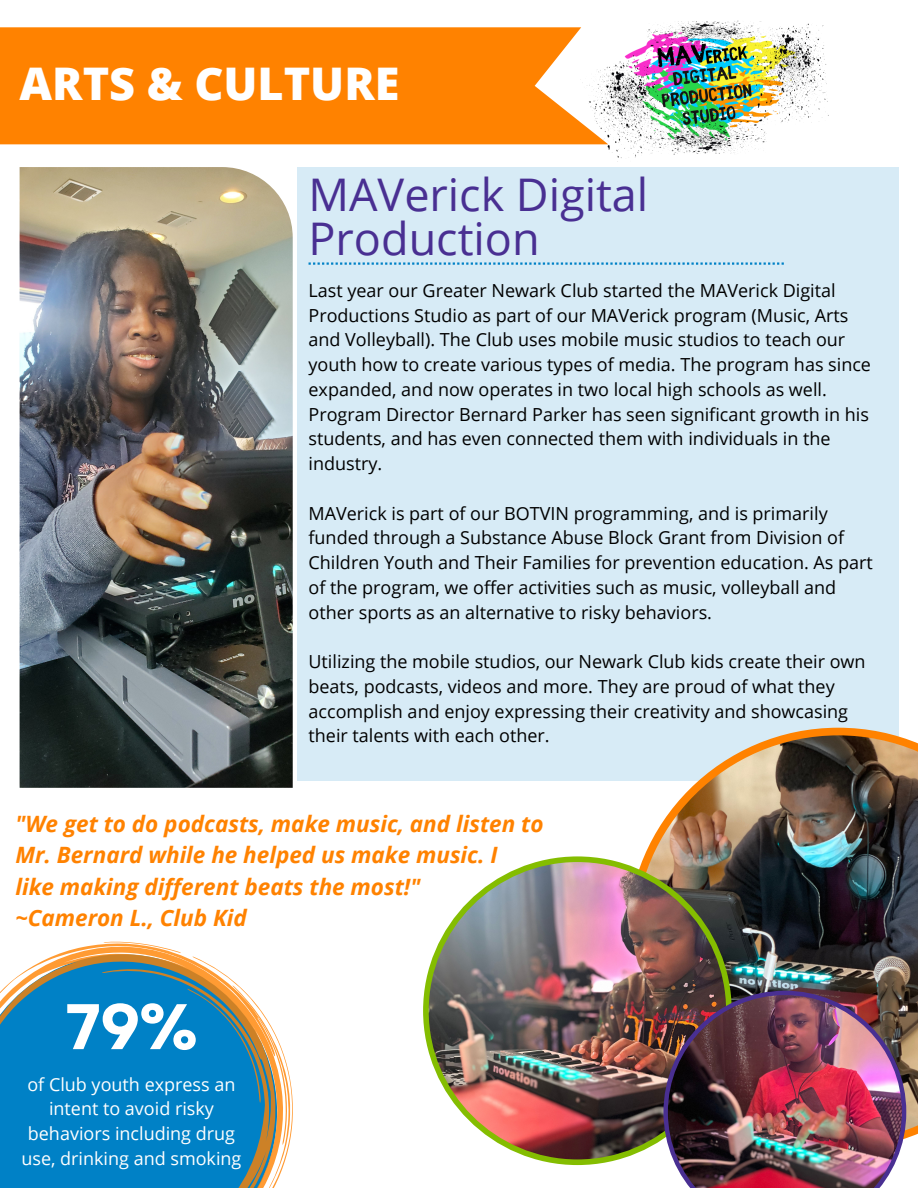
<style>
.page{position:relative;width:918px;height:1188px;background:#fff}
.page>*{position:absolute;margin:0;border:0;box-sizing:border-box;transform-origin:0 0}
.t1{font:700 64.2px "Garet";color:#fff}
.t2{font:45px/43.8px "Open Sans";color:#492f92}
.t3{font:800 45px "Open Sans";color:#fff}
.t4{font:italic 700 22.5px/31.5px "Open Sans";color:#ff8200}
.t5{font:18px/24.8px "Open Sans";color:#000}
.t6{font:18px/24.8px "Open Sans";color:#fff;text-align:center}
</style>
<div class="page">
<img style="left:20px;top:167px;width:273px;height:621px">
<div style="left:0;top:27px;width:547px;height:117px;background:#ff8200"></div>
<div style="left:297px;top:167px;width:601px;height:614px;background:#d7ebf6"></div>
<img style="left:547px;top:20px;width:282px;height:142px">
<svg style="left:0;top:941px;width:293px;height:247px;fill:#0081c6"></svg>
<svg style="left:309px;top:262px;width:475px;height:3px"></svg>
<img style="left:644px;top:728px;width:274px;height:411px">
<img style="left:423px;top:856px;width:309px;height:309px">
<img style="left:663px;top:991px;width:243px;height:197px">
<h2 class="t3" style="left:20px;top:52px;width:381px">ARTS &amp; CULTURE</h2>
<h2 class="t2" style="left:309px;top:172px;width:341px">MAVerick Digital<br>Production</h2>
<p class="t5" style="left:309px;top:277px;width:564px">Last year our Greater Newark Club started the MAVerick Digital Productions Studio as part of our MAVerick program (Music, Arts and Volleyball). The Club uses mobile music studios to teach our youth how to create various types of media. The program has since expanded, and now operates in two local high schools as well.<br>Program Director Bernard Parker has seen significant growth in his students, and has even connected them with individuals in the industry.</p>
<p class="t5" style="left:309px;top:500px;width:566px">MAVerick is part of our BOTVIN programming, and is primarily funded through a Substance Abuse Block Grant from Division of Children Youth and Their Families for prevention education. As part of the program, we offer activities such as music, volleyball and other sports as an alternative to risky behaviors.</p>
<p class="t5" style="left:309px;top:649px;width:559px">Utilizing the mobile studios, our Newark Club kids create their own beats, podcasts, videos and more. They are proud of what they accomplish and enjoy expressing their creativity and showcasing their talents with each other.</p>
<p class="t4" style="left:15px;top:807px;width:530px">"We get to do podcasts, make music, and listen to Mr. Bernard while he helped us make music. I<br>like making different beats the most!"<br>~Cameron L., Club Kid</p>
<h1 class="t1" style="left:65px;top:980px;width:135px">79%</h1>
<p class="t6" style="left:21px;top:1071px;width:221px">of Club youth express an intent to avoid risky behaviors including drug use, drinking and smoking</p>
</div>
